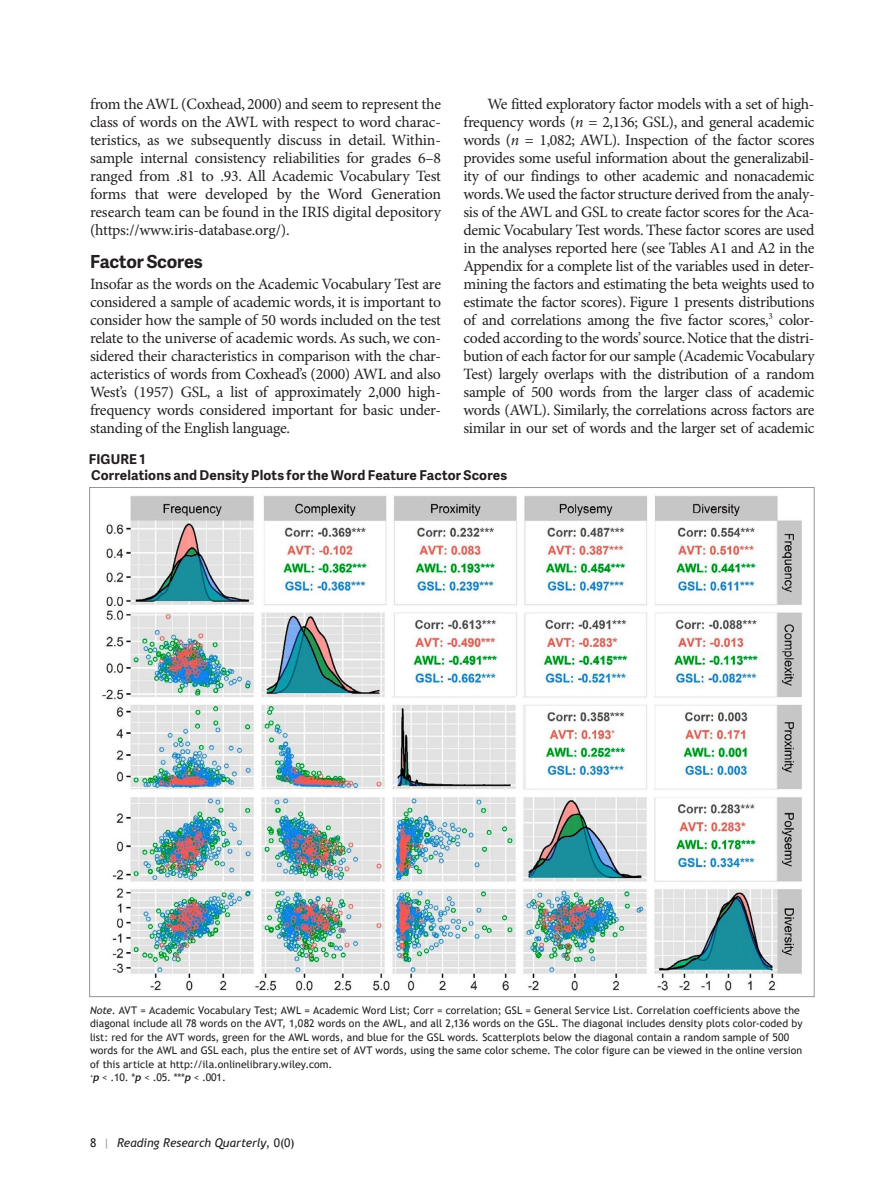
<style>
.page{position:relative;width:893px;height:1191px;background:#fff}
.page>*{position:absolute;margin:0;border:0;box-sizing:border-box;transform-origin:0 0}
.t1{font:700 18px "Adelle Sans";letter-spacing:-.01em;color:#231f20}
.t2{font:15.75px/18px "Minion Pro";letter-spacing:-.02em;color:#231f20;text-align:justify}
.t3{font:700 13.5px/16.5px "Adelle Sans";letter-spacing:.015em;color:#231f20}
.t4{font:italic 12px "Trebuchet MS";color:#231f20}
.t5{font:10.5px/13.5px "Trebuchet MS";letter-spacing:.005em;color:#231f20}
.s1{font-style:italic}
.s2{font-family:"Trebuchet";font-weight:700;font-style:italic}
.s3{font-style:normal}
.s4{font-style:normal;color:#939598}
</style>
<div class="page">
<img style="left:89px;top:487px;width:726px;height:510px">
<p class="t2" style="left:90px;top:95px;width:353px">from the AWL (Coxhead, 2000) and seem to represent the class of words on the AWL with respect to word charac&shy;teristics, as we subsequently discuss in detail. Within&shy;sample internal consistency reliabilities for grades 6–8 ranged from .81 to .93. All Academic Vocabulary Test forms that were developed by the Word Generation research team can be found in the IRIS digital depository (https://www.iris-database.org/).</p>
<p class="t1" style="left:90px;top:248px;width:114px">Factor Scores</p>
<p class="t2" style="left:90px;top:275px;width:353px">Insofar as the words on the Academic Vocabulary Test are considered a sample of academic words, it is important to consider how the sample of 50 words included on the test relate to the universe of academic words. As such, we con&shy;sidered their characteristics in comparison with the char&shy;acteristics of words from Coxhead’s (2000) AWL and also West’s (1957) GSL, a list of approximately 2,000 high&shy;frequency words considered important for basic under&shy;standing of the English language.</p>
<p class="t2" style="left:463px;top:95px;width:353px;text-indent:24px">We fitted exploratory factor models with a set of high&shy;frequency words (<span class="s1">n</span> = 2,136; GSL), and general academic words (<span class="s1">n</span> = 1,082; AWL). Inspection of the factor scores provides some useful information about the generalizabil&shy;ity of our findings to other academic and nonacademic words. We used the factor structure derived from the analy&shy;sis of the AWL and GSL to create factor scores for the Aca&shy;demic Vocabulary Test words. These factor scores are used in the analyses reported here (see Tables A1 and A2 in the Appendix for a complete list of the variables used in deter&shy;mining the factors and estimating the beta weights used to estimate the factor scores). Figure 1 presents distributions of and correlations among the five factor scores,<sup>3</sup> color&shy;coded according to the words’ source. Notice that the distri&shy;bution of each factor for our sample (Academic Vocabulary Test) largely overlaps with the distribution of a random sample of 500 words from the larger class of academic words (AWL). Similarly, the correlations across factors are similar in our set of words and the larger set of academic</p>
<p class="t3" style="left:89px;top:450px;width:420px">FIGURE 1<br>Correlations and Density Plots for the Word Feature Factor Scores</p>
<p class="t5" style="left:90px;top:1003px;width:714px"><span class="s1">Note</span>. AVT = Academic Vocabulary Test; AWL = Academic Word List; Corr = correlation; GSL = General Service List. Correlation coefficients above the diagonal include all 78 words on the AVT, 1,082 words on the AWL, and all 2,136 words on the GSL. The diagonal includes density plots color-coded by list: red for the AVT words, green for the AWL words, and blue for the GSL words. Scatterplots below the diagonal contain a random sample of 500 words for the AWL and GSL each, plus the entire set of AVT words, using the same color scheme. The color figure can be viewed in the online version of this article at http://ila.onlinelibrary.wiley.com.<br><sup>+</sup><span class="s2">p</span> &lt; .10. *<span class="s2">p</span> &lt; .05. ***<span class="s2">p</span> &lt; .001.</p>
<p class="t4" style="left:90px;top:1135px;width:206px"><span class="s3">8</span> <span class="s4">|</span> Reading Research Quarterly<span class="s3">, 0(0)</span></p>
</div>
